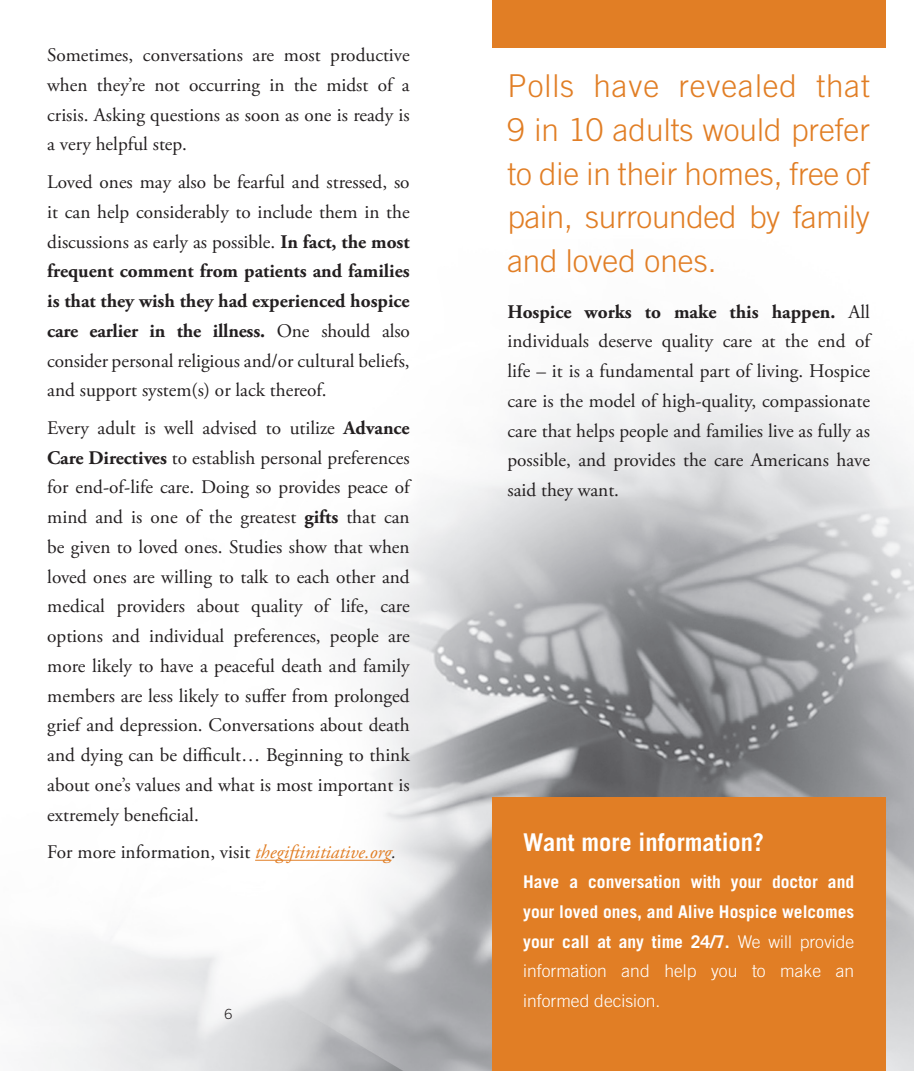
<style>
.page{position:relative;width:914px;height:1071px;background:#fff}
.page>*{position:absolute;margin:0;border:0;box-sizing:border-box;transform-origin:0 0}
.t1{font:300 31.5px/43.8px "Trade Gothic LT Std";letter-spacing:-.01em;color:#e17e25;text-align:justify}
.t2{font:700 24.5px "Trade Gothic LT Std";color:#fff}
.t3{font:19.25px/29.8px "Adobe Garamond Pro";color:#231f20;text-align:justify}
.t4{font:700 17.5px/29.8px "Trade Gothic LT Std";color:#fff;text-align:justify}
.t5{font:300 14px "Trade Gothic LT Std";color:#231f20}
.s1{font-weight:700}
.s2{font-style:italic;color:#e17e25}
.s3{font-style:italic}
.s4{font-weight:300}
</style>
<div class="page">
<img style="left:34px;top:0;width:880px;height:1071px">
<hr style="left:255px;top:860px;width:136px;height:1px;background:#e17e25">
<div style="left:492px;top:798px;width:393px;height:273px;background:#e17e25"></div>
<div style="left:492px;top:0;width:393px;height:47px;background:#e17e25"></div>
<p class="t3" style="left:47px;top:41px;width:364px">Sometimes, conversations are most productive when they’re not occurring in the midst of a crisis. Asking questions as soon as one is ready is a very helpful step.</p>
<p class="t3" style="left:47px;top:168px;width:364px">Loved ones may also be fearful and stressed, so it can help considerably to include them in the discussions as early as possible. <span class="s1">In fact, the most frequent comment from patients and families is that they wish they had experienced hospice care earlier in the illness.</span> One should also consider personal religious and/or cultural beliefs, and support system(s) or lack thereof.</p>
<p class="t3" style="left:47px;top:414px;width:364px">Every adult is well advised to utilize <span class="s1">Advance Care Directives</span> to establish personal preferences for end-of-life care. Doing so provides peace of mind and is one of the greatest <span class="s1">gifts</span> that can be given to loved ones. Studies show that when loved ones are willing to talk to each other and medical providers about quality of life, care options and individual preferences, people are more likely to have a peaceful death and family members are less likely to suffer from prolonged grief and depression. Conversations about death and dying can be difficult… Beginning to think about one’s values and what is most important is extremely beneficial.</p>
<p class="t3" style="left:47px;top:838px;width:350px">For more information, visit <span class="s2">thegiftinitiative.org</span><span class="s3">.</span></p>
<p class="t5" style="left:224px;top:1006px;width:9px">6</p>
<h1 class="t1" style="left:507px;top:64px;width:364px">Polls have revealed that 9 in 10 adults would prefer to die in their homes, free of pain, surrounded by family and loved ones.</h1>
<p class="t3" style="left:507px;top:297px;width:364px"><span class="s1">Hospice works to make this happen.</span> All individuals deserve quality care at the end of life – it is a fundamental part of living. Hospice care is the model of high-quality, compassionate care that helps people and families live as fully as possible, and provides the care Americans have said they want.</p>
<p class="t2" style="left:523px;top:827px;width:242px">Want more information?</p>
<p class="t4" style="left:523px;top:867px;width:332px">Have a conversation with your doctor and your loved ones, and Alive Hospice welcomes your call at any time 24/7. <span class="s4">We will provide information and help you to make an informed decision.</span></p>
</div>
